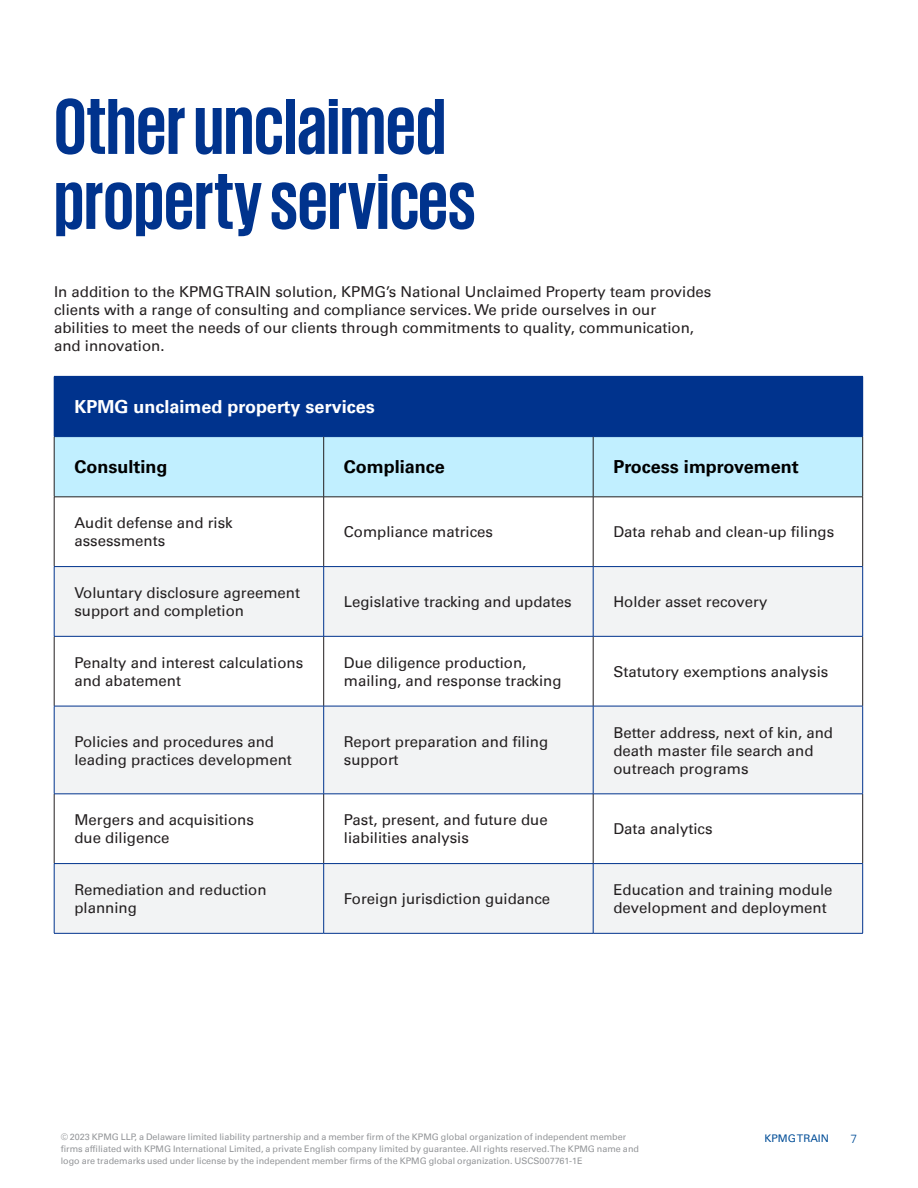
<style>
.page{position:relative;width:918px;height:1188px;background:#fff}
.page>*{position:absolute;margin:0;border:0;box-sizing:border-box;transform-origin:0 0}
.t1{font:700 81px/75px "KPMG";color:#00338d}
.t2{font:700 18px "Univers 65";color:#000}
.t3{font:700 18px "Univers 65";color:#fff}
.t4{font:15px/18px "Univers 55 Roman";color:#231f20}
.t5{font:300 12px "Univers 45";color:#014d97}
.t6{font:10.5px "Univers 55 Roman";color:#014d97}
.t7{font:9px/12px "Univers 55 Roman";color:#939598}
</style>
<div class="page">
<div style="left:54px;top:376px;width:809px;height:61px;background:#00338d"></div>
<div style="left:55px;top:437px;width:807px;height:60px;background:#c1efff"></div>
<svg style="left:55px;top:567px;width:807px;height:366px;fill:#f2f3f4"></svg>
<hr style="left:54px;top:437px;width:1px;height:60px;background:#231f20">
<hr style="left:323px;top:437px;width:1px;height:60px;background:#231f20">
<hr style="left:593px;top:437px;width:1px;height:60px;background:#231f20">
<hr style="left:862px;top:437px;width:1px;height:60px;background:#231f20">
<hr style="left:54px;top:497px;width:270px;height:1px;background:#231f20">
<hr style="left:54px;top:497px;width:1px;height:69px;background:#231f20">
<hr style="left:324px;top:497px;width:269px;height:1px;background:#231f20">
<hr style="left:323px;top:497px;width:1px;height:69px;background:#231f20">
<hr style="left:593px;top:497px;width:270px;height:1px;background:#231f20">
<hr style="left:593px;top:497px;width:1px;height:69px;background:#231f20">
<hr style="left:862px;top:497px;width:1px;height:69px;background:#231f20">
<hr style="left:54px;top:637px;width:1px;height:69px;background:#231f20">
<hr style="left:323px;top:637px;width:1px;height:69px;background:#231f20">
<hr style="left:593px;top:637px;width:1px;height:69px;background:#231f20">
<hr style="left:862px;top:637px;width:1px;height:69px;background:#231f20">
<hr style="left:54px;top:794px;width:1px;height:69px;background:#231f20">
<hr style="left:323px;top:794px;width:1px;height:69px;background:#231f20">
<hr style="left:593px;top:794px;width:1px;height:69px;background:#231f20">
<hr style="left:862px;top:794px;width:1px;height:69px;background:#231f20">
<hr style="left:54px;top:566px;width:270px;height:1px;background:#00338d">
<hr style="left:54px;top:567px;width:1px;height:69px;background:#00338d">
<hr style="left:54px;top:636px;width:270px;height:1px;background:#00338d">
<hr style="left:324px;top:566px;width:269px;height:1px;background:#00338d">
<hr style="left:323px;top:567px;width:1px;height:69px;background:#00338d">
<hr style="left:324px;top:636px;width:269px;height:1px;background:#00338d">
<hr style="left:593px;top:566px;width:270px;height:1px;background:#00338d">
<hr style="left:593px;top:567px;width:1px;height:69px;background:#00338d">
<hr style="left:862px;top:567px;width:1px;height:69px;background:#00338d">
<hr style="left:593px;top:636px;width:270px;height:1px;background:#00338d">
<hr style="left:54px;top:706px;width:270px;height:1px;background:#00338d">
<hr style="left:54px;top:706px;width:1px;height:88px;background:#00338d">
<hr style="left:54px;top:794px;width:270px;height:1px;background:#00338d">
<hr style="left:324px;top:706px;width:269px;height:1px;background:#00338d">
<hr style="left:323px;top:706px;width:1px;height:88px;background:#00338d">
<hr style="left:324px;top:794px;width:269px;height:1px;background:#00338d">
<hr style="left:593px;top:706px;width:270px;height:1px;background:#00338d">
<hr style="left:593px;top:706px;width:1px;height:88px;background:#00338d">
<hr style="left:862px;top:706px;width:1px;height:88px;background:#00338d">
<hr style="left:593px;top:794px;width:270px;height:1px;background:#00338d">
<hr style="left:54px;top:863px;width:270px;height:1px;background:#00338d">
<hr style="left:54px;top:864px;width:1px;height:69px;background:#00338d">
<hr style="left:54px;top:933px;width:270px;height:1px;background:#00338d">
<hr style="left:324px;top:863px;width:269px;height:1px;background:#00338d">
<hr style="left:323px;top:864px;width:1px;height:69px;background:#00338d">
<hr style="left:324px;top:933px;width:269px;height:1px;background:#00338d">
<hr style="left:593px;top:863px;width:270px;height:1px;background:#00338d">
<hr style="left:593px;top:864px;width:1px;height:69px;background:#00338d">
<hr style="left:862px;top:864px;width:1px;height:69px;background:#00338d">
<hr style="left:593px;top:933px;width:270px;height:1px;background:#00338d">
<h1 class="t1" style="left:54px;top:86px;width:423px">Other unclaimed property services</h1>
<p class="t4" style="left:54px;top:283px;width:659px">In addition to the KPMG TRAIN solution, KPMG’s National Unclaimed Property team provides clients with a range of consulting and compliance services. We pride ourselves in our abilities to meet the needs of our clients through commitments to quality, communication, and innovation.</p>
<p class="t3" style="left:74px;top:396px;width:302px">KPMG unclaimed property services</p>
<p class="t2" style="left:74px;top:457px;width:95px">Consulting</p>
<p class="t2" style="left:344px;top:457px;width:103px">Compliance</p>
<p class="t2" style="left:613px;top:457px;width:187px">Process improvement</p>
<p class="t4" style="left:74px;top:514px;width:160px">Audit defense and risk assessments</p>
<p class="t4" style="left:344px;top:523px;width:151px">Compliance matrices</p>
<p class="t4" style="left:613px;top:523px;width:222px">Data rehab and clean-up filings</p>
<p class="t4" style="left:74px;top:584px;width:227px">Voluntary disclosure agreement support and completion</p>
<p class="t4" style="left:344px;top:593px;width:229px">Legislative tracking and updates</p>
<p class="t4" style="left:613px;top:593px;width:155px">Holder asset recovery</p>
<p class="t4" style="left:74px;top:654px;width:230px">Penalty and interest calculations and abatement</p>
<p class="t4" style="left:344px;top:654px;width:219px">Due diligence production, mailing, and response tracking</p>
<p class="t4" style="left:613px;top:663px;width:217px">Statutory exemptions analysis</p>
<p class="t4" style="left:74px;top:732px;width:219px">Policies and procedures and leading practices development</p>
<p class="t4" style="left:344px;top:732px;width:206px">Report preparation and filing support</p>
<p class="t4" style="left:613px;top:723px;width:221px">Better address, next of kin, and death master file search and outreach programs</p>
<p class="t4" style="left:74px;top:811px;width:181px">Mergers and acquisitions due diligence</p>
<p class="t4" style="left:344px;top:811px;width:205px">Past, present, and future due liabilities analysis</p>
<p class="t4" style="left:613px;top:820px;width:101px">Data analytics</p>
<p class="t4" style="left:74px;top:881px;width:194px">Remediation and reduction planning</p>
<p class="t4" style="left:344px;top:890px;width:208px">Foreign jurisdiction guidance</p>
<p class="t4" style="left:613px;top:881px;width:221px">Education and training module development and deployment</p>
<p class="t7" style="left:61px;top:1131px;width:580px">© 2023 KPMG LLP, a Delaware limited liability partnership and a member firm of the KPMG global organization of independent member firms affiliated with KPMG International Limited, a private English company limited by guarantee. All rights reserved. The KPMG name and logo are trademarks used under license by the independent member firms of the KPMG global organization. USCS007761-1E</p>
<p class="t6" style="left:764px;top:1132px;width:66px">KPMG TRAIN</p>
<p class="t5" style="left:851px;top:1132px;width:8px">7</p>
</div>
